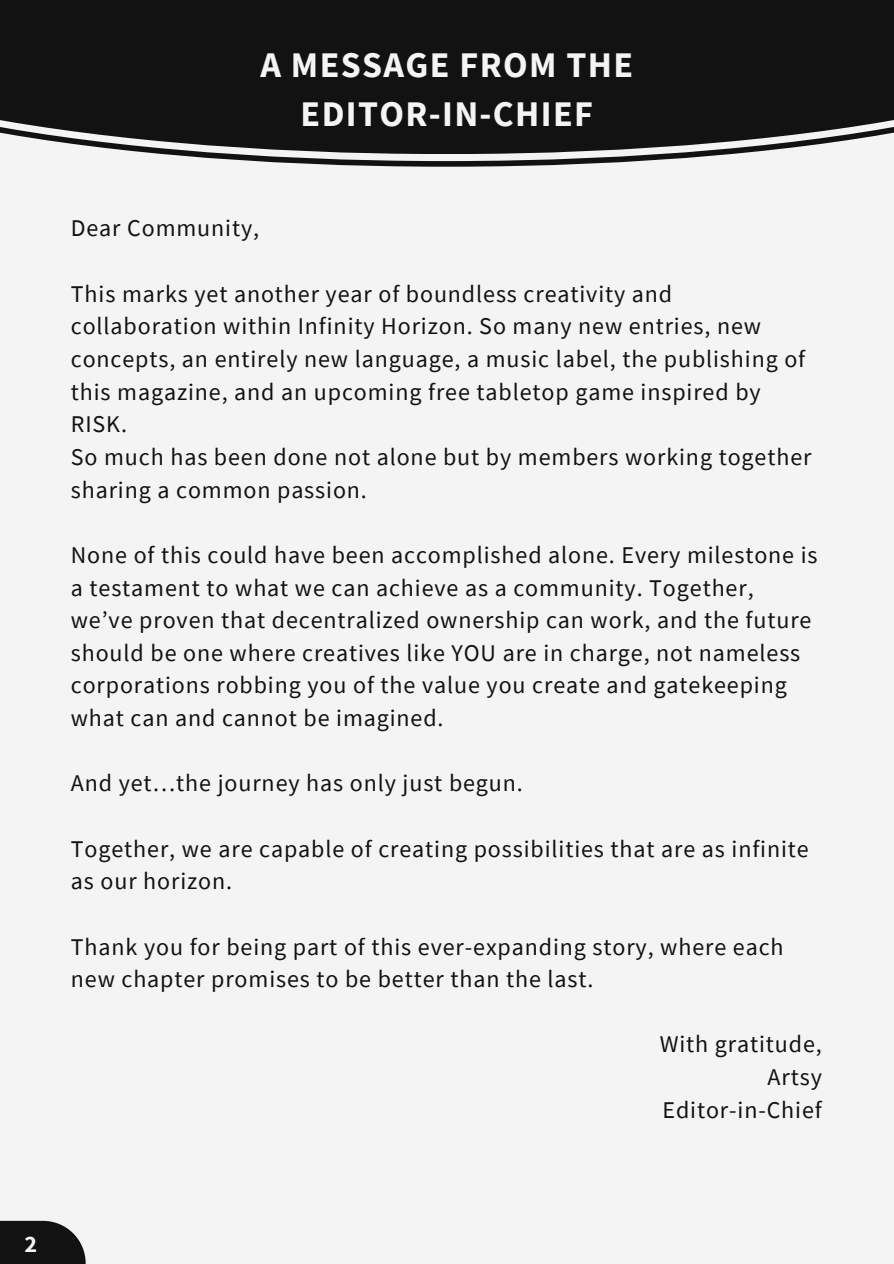
<style>
.page{position:relative;width:894px;height:1264px;background:#fff}
.page>*{position:absolute;margin:0;border:0;box-sizing:border-box;transform-origin:0 0}
.t1{font:700 36px/49.5px "Source Sans Pro";letter-spacing:.035em;color:#f4f4f4;text-align:center}
.t2{font:24px/32.7px "Source Sans Pro";letter-spacing:.035em;color:#121212}
.t3{font:700 24px "Source Sans Pro";color:#f4f4f4}
</style>
<div class="page">
<div style="left:0;top:0;width:893px;height:1263px;background:#f4f4f4"></div>
<div style="left:0;top:1220px;width:86px;height:43px;background:#121212"></div>
<svg style="left:0;top:0;width:893px;height:167px;background:#2a2a2a"></svg>
<p class="t1" style="left:260px;top:39px;width:374px">A MESSAGE FROM THE<br>EDITOR-IN-CHIEF</p>
<p class="t2" style="left:71px;top:211px;width:190px">Dear Community,</p>
<p class="t2" style="left:71px;top:277px;width:735px">This marks yet another year of boundless creativity and collaboration within Infinity Horizon. So many new entries, new concepts, an entirely new language, a music label, the publishing of this magazine, and an upcoming free tabletop game inspired by RISK.</p>
<p class="t2" style="left:71px;top:440px;width:742px">So much has been done not alone but by members working together sharing a common passion.</p>
<p class="t2" style="left:71px;top:538px;width:748px">None of this could have been accomplished alone. Every milestone is a testament to what we can achieve as a community. Together, we’ve proven that decentralized ownership can work, and the future should be one where creatives like YOU are in charge, not nameless corporations robbing you of the value you create and gatekeeping what can and cannot be imagined.</p>
<p class="t2" style="left:71px;top:766px;width:453px">And yet…the journey has only just begun.</p>
<p class="t2" style="left:71px;top:831px;width:739px">Together, we are capable of creating possibilities that are as infinite as our horizon.</p>
<p class="t2" style="left:71px;top:929px;width:714px">Thank you for being part of this ever-expanding story, where each new chapter promises to be better than the last.</p>
<p class="t2" style="left:659px;top:1027px;width:164px">With gratitude,</p>
<p class="t2" style="left:767px;top:1060px;width:56px">Artsy</p>
<p class="t2" style="left:662px;top:1092px;width:161px">Editor-in-Chief</p>
<p class="t3" style="left:25px;top:1227px;width:14px">2</p>
</div>
